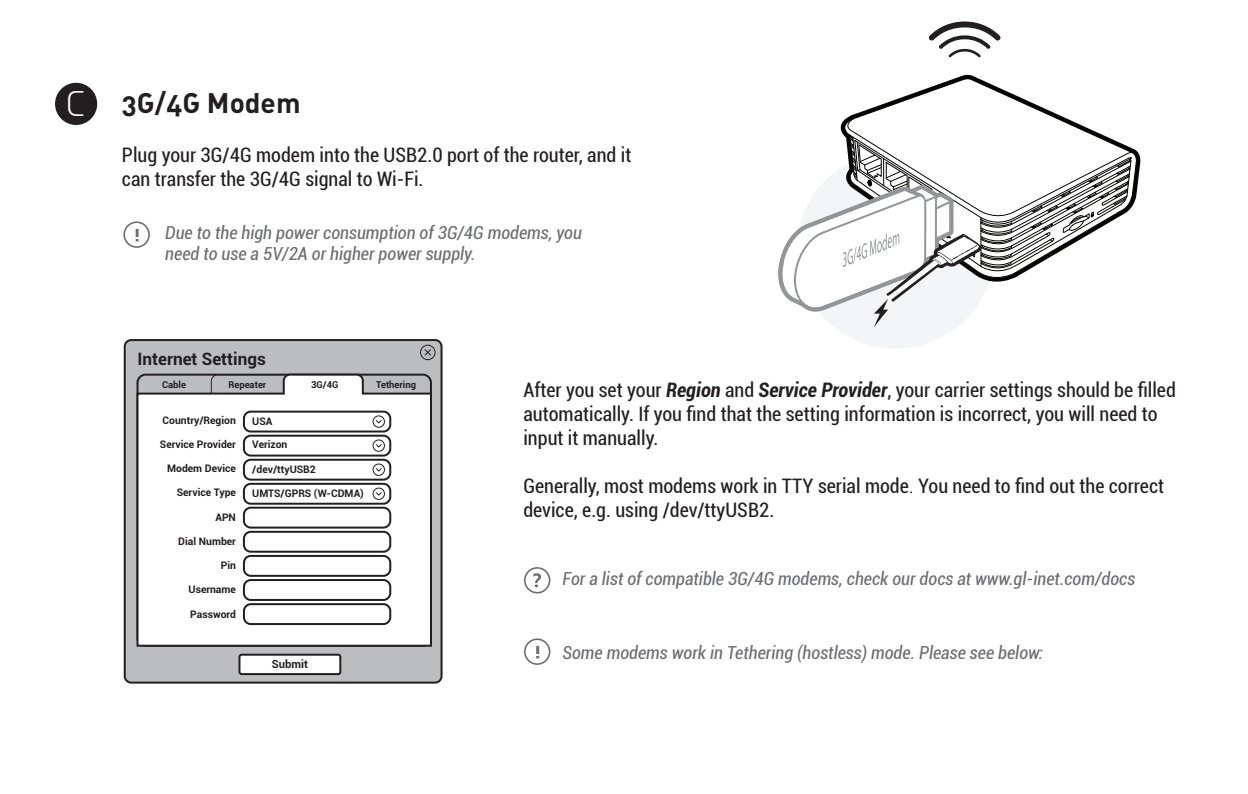
<style>
.page{position:relative;width:1248px;height:794px;background:#fff}
.page>*{position:absolute;margin:0;border:0;box-sizing:border-box;transform-origin:0 0}
.t1{font:28px "DIN Bold Alternate";color:#231f20}
.t2{font:condensed 20px/24px "Roboto";color:#231f20}
.t3{font:italic condensed 18px/21.6px "Roboto";color:#6c6d70}
.t4{font:700 17.2px "Roboto";color:#231f20}
.t5{font:700 11.2px "Roboto";color:#231f20}
.t6{font:700 10.4px "Roboto";color:#231f20}
.t7{font:700 9.6px "Roboto";color:#231f20}
.s1{font-family:"Planer";font-size:35.6px;color:#fff}
.s2{font-weight:700;font-style:italic}
.s3{font-family:"Adobe Song Std";font-weight:300;font-stretch:normal}
</style>
<div class="page">
<div style="left:796px;top:151px;width:198px;height:197px;background:#f4f5f6;border-radius:50%"></div>
<svg style="left:847px;top:77px;width:289px;height:128px"></svg>
<div style="left:55px;top:83px;width:42px;height:42px;background:#231f20;border-radius:50%"></div>
<svg style="left:123px;top:221px;width:27px;height:27px"></svg>
<div style="left:125px;top:340px;width:316px;height:342px;background:#bcbdbf;border-radius:6px"></div>
<div style="left:124px;top:339px;width:318px;height:344px;border:2px solid #231f20;border-radius:6px"></div>
<div style="left:239px;top:654px;width:101px;height:20px;background:#fff;border-radius:2px"></div>
<div style="left:238px;top:653px;width:103px;height:22px;border:2px solid #231f20;border-radius:2px"></div>
<svg style="left:136px;top:373px;width:296px;height:274px;background:#ebebeb"></svg>
<div style="left:420px;top:345px;width:15px;height:15px;border:1px solid #231f20;border-radius:50%"></div>
<svg style="left:424px;top:349px;width:7px;height:7px"></svg>
<div style="left:244px;top:484px;width:146px;height:20px;background:#fff;border-radius:7px"></div>
<div style="left:243px;top:483px;width:148px;height:22px;border:2px solid #231f20;border-radius:7px"></div>
<div style="left:372px;top:487px;width:13px;height:13px;border:1px solid #231f20;border-radius:50%"></div>
<svg style="left:374px;top:491px;width:8px;height:5px"></svg>
<div style="left:244px;top:460px;width:146px;height:19px;background:#fff;border-radius:7px"></div>
<div style="left:243px;top:459px;width:148px;height:21px;border:2px solid #231f20;border-radius:7px"></div>
<div style="left:372px;top:463px;width:13px;height:13px;border:1px solid #231f20;border-radius:50%"></div>
<svg style="left:374px;top:467px;width:8px;height:5px"></svg>
<div style="left:244px;top:436px;width:146px;height:19px;background:#fff;border-radius:7px"></div>
<div style="left:243px;top:435px;width:148px;height:21px;border:2px solid #231f20;border-radius:7px"></div>
<div style="left:372px;top:439px;width:13px;height:13px;border:1px solid #231f20;border-radius:50%"></div>
<svg style="left:374px;top:443px;width:8px;height:5px"></svg>
<div style="left:244px;top:411px;width:146px;height:20px;background:#fff;border-radius:7px"></div>
<div style="left:243px;top:410px;width:148px;height:22px;border:2px solid #231f20;border-radius:7px"></div>
<div style="left:372px;top:415px;width:13px;height:13px;border:1px solid #231f20;border-radius:50%"></div>
<svg style="left:374px;top:419px;width:8px;height:5px"></svg>
<div style="left:244px;top:507px;width:146px;height:20px;background:#fff;border-radius:7px"></div>
<div style="left:243px;top:506px;width:148px;height:22px;border:2px solid #231f20;border-radius:7px"></div>
<div style="left:244px;top:532px;width:146px;height:20px;background:#fff;border-radius:7px"></div>
<div style="left:243px;top:531px;width:148px;height:22px;border:2px solid #231f20;border-radius:7px"></div>
<div style="left:244px;top:556px;width:146px;height:20px;background:#fff;border-radius:7px"></div>
<div style="left:243px;top:555px;width:148px;height:22px;border:2px solid #231f20;border-radius:7px"></div>
<div style="left:244px;top:580px;width:146px;height:20px;background:#fff;border-radius:7px"></div>
<div style="left:243px;top:579px;width:148px;height:22px;border:2px solid #231f20;border-radius:7px"></div>
<div style="left:244px;top:604px;width:146px;height:20px;background:#fff;border-radius:7px"></div>
<div style="left:243px;top:603px;width:148px;height:22px;border:2px solid #231f20;border-radius:7px"></div>
<svg style="left:524px;top:638px;width:26px;height:27px"></svg>
<svg style="left:524px;top:567px;width:26px;height:26px"></svg>
<svg style="left:928px;top:22px;width:72px;height:35px"></svg>
<svg style="left:778px;top:118px;width:355px;height:209px"></svg>
<h1 class="t1" style="left:66px;top:85px;width:235px"><span class="s1">C</span> 3G/4G Modem</h1>
<p class="t2" style="left:122px;top:142px;width:511px">Plug your 3G/4G modem into the USB2.0 port of the router, and it can transfer the 3G/4G signal to Wi-Fi.</p>
<p class="t3" style="left:165px;top:221px;width:418px">Due to the high power consumption of 3G/4G modems, you need to use a 5V/2A or higher power supply.</p>
<p class="t4" style="left:137px;top:346px;width:130px">Internet Settings</p>
<p class="t7" style="left:162px;top:378px;width:25px">Cable</p>
<p class="t7" style="left:228px;top:378px;width:39px">Repeater</p>
<p class="t7" style="left:311px;top:378px;width:29px">3G/4G</p>
<p class="t7" style="left:376px;top:378px;width:42px">Tethering</p>
<p class="t6" style="left:162px;top:412px;width:75px">Country/Region</p>
<p class="t6" style="left:160px;top:437px;width:77px">Service Provider</p>
<p class="t6" style="left:167px;top:461px;width:70px">Modem Device</p>
<p class="t6" style="left:177px;top:485px;width:61px">Service Type</p>
<p class="t6" style="left:215px;top:509px;width:22px">APN</p>
<p class="t6" style="left:178px;top:534px;width:59px">Dial Number</p>
<p class="t6" style="left:221px;top:558px;width:17px">Pin</p>
<p class="t6" style="left:188px;top:582px;width:49px">Username</p>
<p class="t6" style="left:190px;top:607px;width:47px">Password</p>
<p class="t6" style="left:252px;top:414px;width:22px">USA</p>
<p class="t6" style="left:252px;top:437px;width:37px">Verizon</p>
<p class="t6" style="left:252px;top:462px;width:65px">/dev/ttyUSB2</p>
<p class="t6" style="left:252px;top:486px;width:113px">UMTS/GPRS (W-CDMA)</p>
<p class="t5" style="left:272px;top:656px;width:38px">Submit</p>
<p class="t2" style="left:523px;top:377px;width:654px">After you set your <span class="s2">Region</span> and <span class="s2">Service Provider</span>, your carrier settings should be filled automatically. If you find that the setting information is incorrect, you will need to input it manually.</p>
<p class="t2" style="left:523px;top:473px;width:642px">Generally, most modems work in TTY serial mode<span class="s3">.</span> You need to find out the correct device, e.g. using /dev/ttyUSB2.</p>
<p class="t3" style="left:562px;top:567px;width:574px">For a list of compatible 3G/4G modems, check our docs at www.gl-inet.com/docs</p>
<p class="t3" style="left:562px;top:641px;width:482px">Some modems work in Tethering (hostless) mode. Please see below:</p>
</div>
